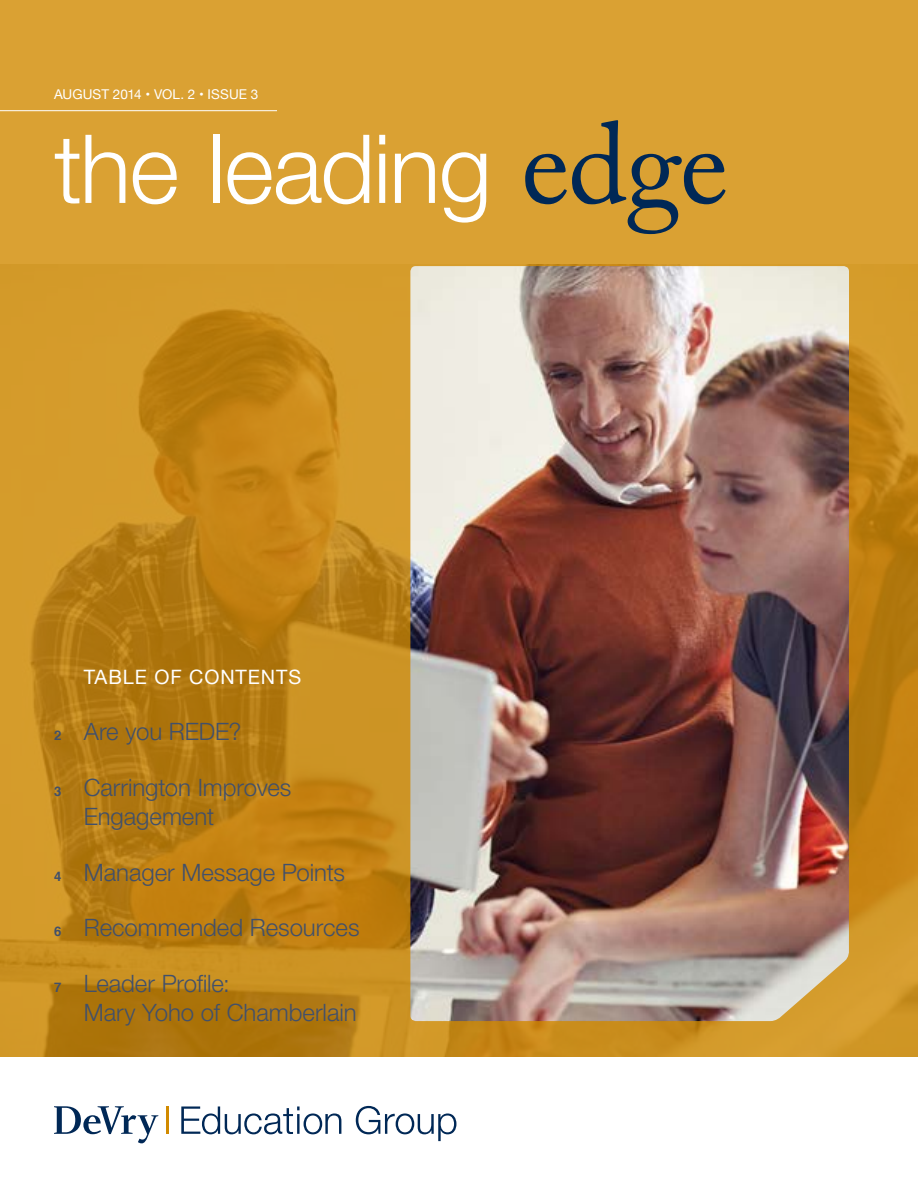
<style>
.page{position:relative;width:918px;height:1188px;background:#fff}
.page>*{position:absolute;margin:0;border:0;box-sizing:border-box;transform-origin:0 0}
.t1{font:300 95.4px "Helvetica Neue LT Std";letter-spacing:-.015em;color:#fff}
.t2{font:300 24px/28.8px "Helvetica Neue LT Std";color:#41506b}
.t3{font:19.8px "Helvetica Neue";letter-spacing:.045em;color:#fff}
.t4{font:13.5px "Helvetica Neue";letter-spacing:.005em;color:#fff}
.t5{font:700 13.2px "Helvetica";color:#41506b}
.s1{font-family:"Adobe Caslon Pro";font-weight:400;font-size:114.45px;color:#002856}
</style>
<div class="page">
<img style="left:0;top:0;width:918px;height:1057px">
<hr style="left:0;top:110px;width:277px;height:1px;background:#fff">
<hr style="left:166px;top:1106px;width:3px;height:28px;background:#d18a00">
<svg style="left:181px;top:1106px;width:160px;height:28px"></svg>
<svg style="left:356px;top:1106px;width:100px;height:35px"></svg>
<svg style="left:54px;top:1106px;width:104px;height:37px"></svg>
<p class="t4" style="left:54px;top:84px;width:206px">AUGUST 2014 • VOL. 2 • ISSUE 3</p>
<h1 class="t1" style="left:54px;top:111px;width:676px">the leading <span class="s1">edge</span></h1>
<p class="t5" style="left:54px;top:725px;width:9px">2</p>
<p class="t5" style="left:54px;top:781px;width:9px">3</p>
<p class="t5" style="left:54px;top:866px;width:9px">4</p>
<p class="t5" style="left:54px;top:921px;width:9px">6</p>
<p class="t5" style="left:54px;top:977px;width:9px">7</p>
<p class="t3" style="left:84px;top:663px;width:219px">TABLE OF CONTENTS</p>
<p class="t2" style="left:84px;top:717px;width:159px">Are you REDE?</p>
<p class="t2" style="left:84px;top:773px;width:209px">Carrington Improves<br>Engagement</p>
<p class="t2" style="left:84px;top:857px;width:263px">Manager Message Points</p>
<p class="t2" style="left:84px;top:913px;width:277px">Recommended Resources</p>
<p class="t2" style="left:84px;top:969px;width:274px">Leader Profile:<br>Mary Yoho of Chamberlain</p>
</div>
